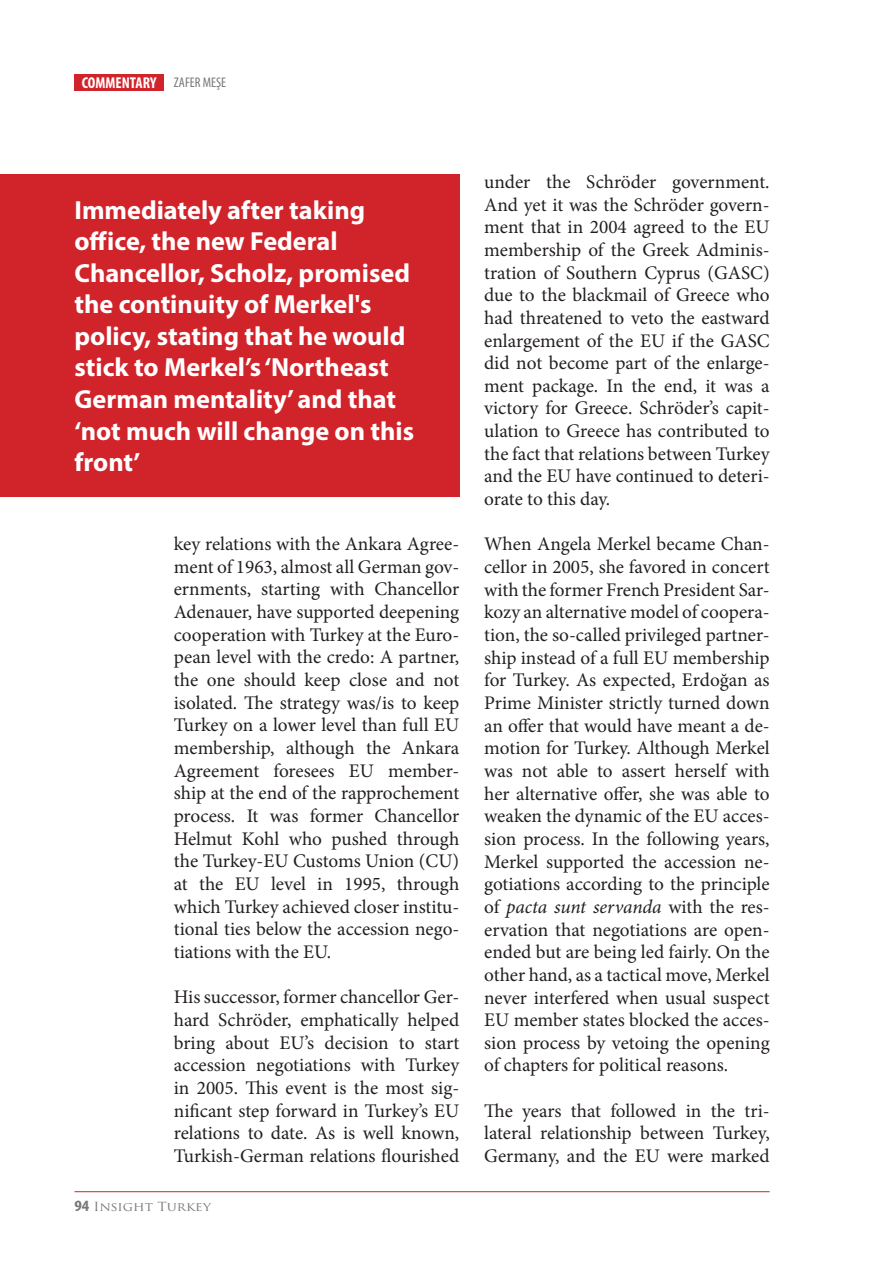
<style>
.page{position:relative;width:869px;height:1261px;background:#fff}
.page>*{position:absolute;margin:0;border:0;box-sizing:border-box;transform-origin:0 0}
.t1{font:700 26.25px/31.5px "Myriad Pro";color:#fff}
.t2{font:19.25px/22.6px "Minion Pro";letter-spacing:-.005em;color:#231f20;text-align:justify}
.t3{font:700 condensed 15.75px "Myriad Pro";color:#fff}
.t4{font:12.25px "Trajan Pro";color:#76787b;scale:1.11 1}
.s1{font-weight:400;font-size:14px;color:#76787b}
.s2{font-family:"Myriad Pro";font-weight:700;font-stretch:condensed;font-size:15.75px}
.s3{font-style:italic}
</style>
<div class="page">
<div style="left:74px;top:74px;width:90px;height:17px;background:#d1232a"></div>
<hr style="left:74px;top:1190px;width:695px;height:1px;background:#d1232a">
<div style="left:0;top:174px;width:459px;height:322px;background:#d1232a"></div>
<p class="t3" style="left:82px;top:73px;width:146px">COMMENTARY <span class="s1">ZAFER MEŞE</span></p>
<h1 class="t1" style="left:74px;top:193px;width:341px">Immediately after taking office, the new Federal<br>Chancellor, Scholz, promised the continuity of Merkel's policy, stating that he would stick to Merkel’s ‘Northeast<br>German mentality’ and that ‘not much will change on this front’</h1>
<p class="t2" style="left:174px;top:532px;width:287px">key relations with the Ankara Agree&shy;ment of 1963, almost all German gov&shy;ernments, starting with Chancellor Adenauer, have supported deepening cooperation with Turkey at the Euro&shy;pean level with the credo: A partner, the one should keep close and not isolated. The strategy was/is to keep Turkey on a lower level than full EU membership, although the Ankara Agreement foresees EU member&shy;ship at the end of the rapprochement process. It was former Chancellor Helmut Kohl who pushed through the Turkey-EU Customs Union (CU) at the EU level in 1995, through which Turkey achieved closer institu&shy;tional ties below the accession nego&shy;tiations with the EU.</p>
<p class="t2" style="left:174px;top:985px;width:287px">His successor, former chancellor Ger&shy;hard Schröder, emphatically helped bring about EU’s decision to start accession negotiations with Turkey in 2005. This event is the most sig&shy;nificant step forward in Turkey’s EU relations to date. As is well known, Turkish-German relations flourished</p>
<p class="t4" style="left:74px;top:1198px;width:124px"><span class="s2">94</span> Insight Turkey</p>
<p class="t2" style="left:484px;top:170px;width:287px">under the Schröder government.<br>And yet it was the Schröder govern&shy;ment that in 2004 agreed to the EU membership of the Greek Adminis&shy;tration of Southern Cyprus (GASC) due to the blackmail of Greece who had threatened to veto the eastward enlargement of the EU if the GASC did not become part of the enlarge&shy;ment package. In the end, it was a victory for Greece. Schröder’s capit&shy;ulation to Greece has contributed to the fact that relations between Turkey and the EU have continued to deteri&shy;orate to this day.</p>
<p class="t2" style="left:484px;top:533px;width:287px">When Angela Merkel became Chan&shy;cellor in 2005, she favored in concert with the former French President Sar&shy;kozy an alternative model of coopera&shy;tion, the so-called privileged partner&shy;ship instead of a full EU membership for Turkey. As expected, Erdoğan as Prime Minister strictly turned down an offer that would have meant a de&shy;motion for Turkey. Although Merkel was not able to assert herself with her alternative offer, she was able to weaken the dynamic of the EU acces&shy;sion process. In the following years, Merkel supported the accession ne&shy;gotiations according to the principle of <span class="s3">pacta sunt servanda</span> with the res&shy;ervation that negotiations are open&shy;ended but are being led fairly. On the other hand, as a tactical move, Merkel never interfered when usual suspect EU member states blocked the acces&shy;sion process by vetoing the opening of chapters for political reasons.</p>
<p class="t2" style="left:484px;top:1099px;width:287px">The years that followed in the tri&shy;lateral relationship between Turkey, Germany, and the EU were marked</p>
</div>
